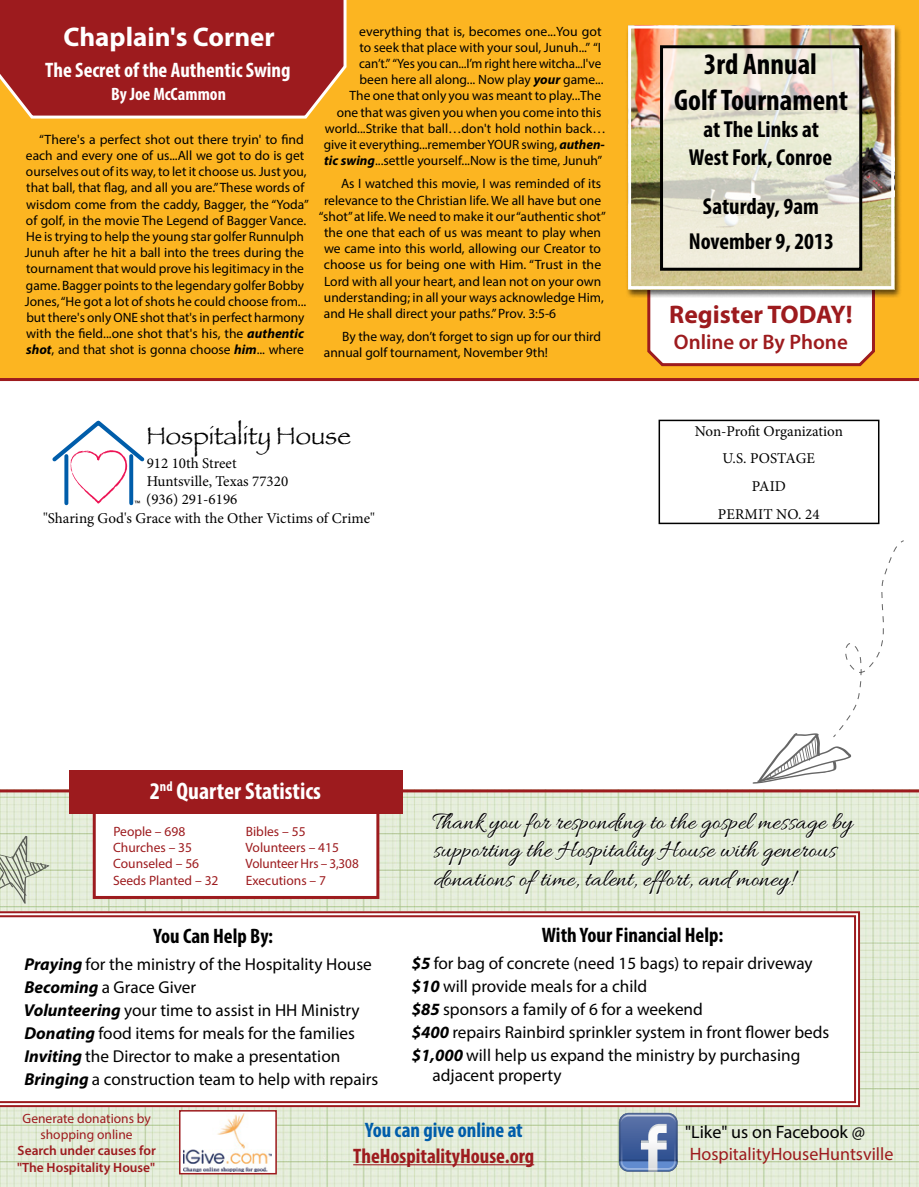
<style>
.page{position:relative;width:919px;height:1187px;background:#fff}
.page>*{position:absolute;margin:0;border:0;box-sizing:border-box;transform-origin:0 0}
.t1{font:700 condensed 29.85px/35.7px "Myriad Pro";color:#000;text-align:center}
.t2{font:700 27px "Myriad Pro";color:#fff}
.t3{font:25.5px/28.5px "Allura";color:#000}
.t4{font:25.5px "Papyrus";color:#000}
.t5{font:700 25.5px "Myriad Pro";color:#9d1b1e}
.t6{font:700 condensed 24px "Myriad Pro";color:#fff}
.t7{font:700 condensed 23.25px/27.8px "Myriad Pro";color:#000;text-align:center}
.t8{font:700 condensed 21px "Myriad Pro";color:#000}
.t9{font:700 condensed 21px "Myriad Pro";color:#fff}
.t10{font:700 condensed 21px "Myriad Pro";color:#9d1b1e}
.t11{font:700 condensed 21px "Myriad Pro";color:#005daa}
.t12{font:600 21px "Myriad Pro";color:#9d1b1e}
.t13{font:18px "Myriad Pro";color:#9d1b1e}
.t14{font:18px "Myriad Pro";color:#000}
.t15{font:700 condensed 18px "Myriad Pro";color:#fff}
.t16{font:17.25px/22.8px "Myriad Pro";color:#000}
.t17{font:15px/18px "Minion Pro";color:#000}
.t18{font:13.5px/16.2px "Myriad Pro";color:#000}
.t19{font:13.5px/16.2px "Myriad Pro";color:#9d1b1e}
.t20{font:600 13.5px/16.2px "Myriad Pro";color:#9d1b1e}
.t21{font:9.3px "Myriad Pro";color:#000}
.s1{font-weight:700;font-style:italic}
</style>
<div class="page">
<svg style="left:0;top:789px;width:918px;height:397px;background:#dfe5d0"></svg>
<div style="left:0;top:0;width:918px;height:381px;background:#fcb521"></div>
<div style="left:93px;top:797px;width:286px;height:101px;background:#fff;border:3px solid #9d1b1e"></div>
<svg style="left:645px;top:298px;width:231px;height:69px"></svg>
<div style="left:69px;top:770px;width:334px;height:43px;background:#9d1b1e"></div>
<svg style="left:0;top:0;width:348px;height:120px;background:#a52a25"></svg>
<svg style="left:0;top:835px;width:50px;height:68px;background:#ccd4c1"></svg>
<svg style="left:52px;top:420px;width:93px;height:83px"></svg>
<svg style="left:0;top:908px;width:863px;height:201px;background:#e2e7d5"></svg>
<svg style="left:0;top:910px;width:861px;height:197px;background:#c98988"></svg>
<svg style="left:0;top:914px;width:857px;height:189px"></svg>
<div style="left:180px;top:1110px;width:96px;height:63px;background:#fff"></div>
<img style="left:184px;top:1113px;width:88px;height:58px">
<div style="left:179px;top:1109px;width:98px;height:65px;border:2px solid #9d1b1e"></div>
<div style="left:658px;top:419px;width:221px;height:105px;border:2px solid #000"></div>
<svg style="left:433px;top:813px;width:421px;height:82px;background:#e3ecd9"></svg>
<hr style="left:353px;top:1164px;width:181px;height:1px;background:#9d1b1e">
<svg style="left:618px;top:1112px;width:59px;height:59px;background:#7188b3"></svg>
<div style="left:625px;top:24px;width:276px;height:274px;background:#000;opacity:.6"></div>
<img style="left:632px;top:30px;width:258px;height:255px">
<div style="left:628px;top:26px;width:266px;height:263px;border:3px solid #fff"></div>
<svg style="left:664px;top:49px;width:194px;height:218px;background:#e8e6d5"></svg>
<div style="left:660px;top:45px;width:202px;height:226px;border:3px solid #000"></div>
<svg style="left:752px;top:540px;width:152px;height:243px"></svg>
<h2 class="t2" style="left:63px;top:19px;width:213px">Chaplain's Corner</h2>
<h3 class="t9" style="left:45px;top:57px;width:247px">The Secret of the Authentic Swing</h3>
<h3 class="t15" style="left:111px;top:83px;width:116px">By Joe McCammon</h3>
<p class="t18" style="left:25px;top:131px;width:285px;text-indent:14px">“There's a perfect shot out there tryin' to find each and every one of us...All we got to do is get ourselves out of its way, to let it choose us. Just you, that ball, that flag, and all you are.” These words of wisdom come from the caddy, Bagger, the “Yoda” of golf, in the movie The Legend of Bagger Vance.<br>He is trying to help the young star golfer Runnulph Junuh after he hit a ball into the trees during the tournament that would prove his legitimacy in the game. Bagger points to the legendary golfer Bobby Jones, “He got a lot of shots he could choose from... but there's only ONE shot that's in perfect harmony with the field...one shot that's his, the <span class="s1">authentic shot</span>, and that shot is gonna choose <span class="s1">him</span>... where</p>
<p class="t18" style="left:359px;top:23px;width:244px">everything that is, becomes one...You got</p>
<p class="t18" style="left:359px;top:39px;width:243px">to seek that place with your soul, Junuh...” “I</p>
<p class="t18" style="left:359px;top:55px;width:243px">can’t.” “Yes you can...I’m right here witcha...I've</p>
<p class="t18" style="left:359px;top:71px;width:245px">been here all along... Now play <span class="s1">your</span> game...</p>
<p class="t18" style="left:349px;top:88px;width:253px">The one that only you was meant to play...The</p>
<p class="t18" style="left:336px;top:104px;width:266px">one that was given you when you come into this</p>
<p class="t18" style="left:325px;top:120px;width:282px">world...Strike that ball…don't hold nothin back…</p>
<p class="t18" style="left:324px;top:136px;width:282px">give it everything...remember YOUR swing, <span class="s1">authen-</span></p>
<p class="t18" style="left:324px;top:152px;width:280px"><span class="s1">tic swing</span>...settle yourself...Now is the time, Junuh”</p>
<p class="t18" style="left:341px;top:175px;width:262px">As I watched this movie, I was reminded of its</p>
<p class="t18" style="left:324px;top:192px;width:278px">relevance to the Christian life. We all have but one</p>
<p class="t18" style="left:319px;top:208px;width:288px">“shot” at life. We need to make it our “authentic shot”</p>
<p class="t18" style="left:324px;top:224px;width:278px">the one that each of us was meant to play when</p>
<p class="t18" style="left:324px;top:240px;width:278px">we came into this world, allowing our Creator to</p>
<p class="t18" style="left:324px;top:256px;width:279px">choose us for being one with Him. “Trust in the</p>
<p class="t18" style="left:324px;top:273px;width:278px">Lord with all your heart, and lean not on your own</p>
<p class="t18" style="left:324px;top:289px;width:281px">understanding; in all your ways acknowledge Him,</p>
<p class="t18" style="left:324px;top:305px;width:234px">and He shall direct your paths.” Prov. 3:5-6</p>
<p class="t18" style="left:324px;top:328px;width:279px;text-indent:18px">By the way, don’t forget to sign up for our third annual golf tournament, November 9th!</p>
<h3 class="t4" style="left:146px;top:420px;width:206px">Hospitality House</h3>
<p class="t17" style="left:146px;top:454px;width:143px">912 10th Street<br>Huntsville, Texas 77320 (936) 291-6196</p>
<p class="t21" style="left:134px;top:498px;width:7px">™</p>
<p class="t17" style="left:43px;top:509px;width:333px">"Sharing God's Grace with the Other Victims of Crime"</p>
<h1 class="t1" style="left:674px;top:46px;width:175px">3rd Annual<br>Golf Tournament</h1>
<h3 class="t7" style="left:689px;top:115px;width:145px">at The Links at<br>West Fork, Conroe</h3>
<h3 class="t7" style="left:688px;top:188px;width:146px;line-height:35.2px">Saturday, 9am<br>November 9, 2013</h3>
<h3 class="t5" style="left:669px;top:298px;width:185px">Register TODAY!</h3>
<h3 class="t12" style="left:674px;top:328px;width:175px">Online or By Phone</h3>
<p class="t17" style="left:722px;top:417px;width:122px;line-height:27.8px;text-indent:-28px">Non-Profit Organization<br>U.S. Postag</p>
<p class="t17" style="left:806px;top:449px;width:10px">e</p>
<p class="t17" style="left:717px;top:472px;width:103px;line-height:27.8px;text-indent:34px">Paid<br>Permit No. 24</p>
<h3 class="t6" style="left:150px;top:775px;width:173px">2<sup>nd</sup> Quarter Statistics</h3>
<h3 class="t3" style="left:432px;top:809px;width:421px">Thank you for responding to the gospel message by supporting the Hospitality House with generous donations of time, talent, effort, and money!</h3>
<h3 class="t8" style="left:542px;top:921px;width:183px">With Your Financial Help:</h3>
<p class="t16" style="left:412px;top:951px;width:419px"><span class="s1">$5</span> for bag of concrete (need 15 bags) to repair driveway <span class="s1">$10</span> will provide meals for a child<br><span class="s1">$85</span> sponsors a family of 6 for a weekend<br><span class="s1">$400</span> repairs Rainbird sprinkler system in front flower beds <span class="s1">$1,000</span> will help us expand the ministry by purchasing</p>
<p class="t16" style="left:432px;top:1063px;width:130px">adjacent property</p>
<p class="t19" style="left:113px;top:823px;width:107px">People – 698<br>Churches – 35<br>Counseled – 56<br>Seeds Planted – 32</p>
<p class="t19" style="left:245px;top:823px;width:115px">Bibles – 55<br>Volunteers – 415<br>Volunteer Hrs – 3,308<br>Executions – 7</p>
<h3 class="t8" style="left:153px;top:922px;width:121px">You Can Help By:</h3>
<p class="t16" style="left:24px;top:952px;width:356px"><span class="s1">Praying</span> for the ministry of the Hospitality House <span class="s1">Becoming</span> a Grace Giver<br><span class="s1">Volunteering</span> your time to assist in HH Ministry <span class="s1">Donating</span> food items for meals for the families <span class="s1">Inviting</span> the Director to make a presentation <span class="s1">Bringing</span> a construction team to help with repairs</p>
<h3 class="t11" style="left:365px;top:1117px;width:159px">You can give online at</h3>
<h3 class="t10" style="left:353px;top:1142px;width:182px">TheHospitalityHouse.org</h3>
<p class="t19" style="left:23px;top:1110px;width:130px;text-align:center">Generate donations by shopping online</p>
<p class="t20" style="left:17px;top:1142px;width:140px">Search under causes for "The Hospitality House"</p>
<h3 class="t14" style="left:685px;top:1120px;width:181px">"Like" us on Facebook @</h3>
<h3 class="t13" style="left:689px;top:1142px;width:205px">HospitalityHouseHuntsville</h3>
</div>
